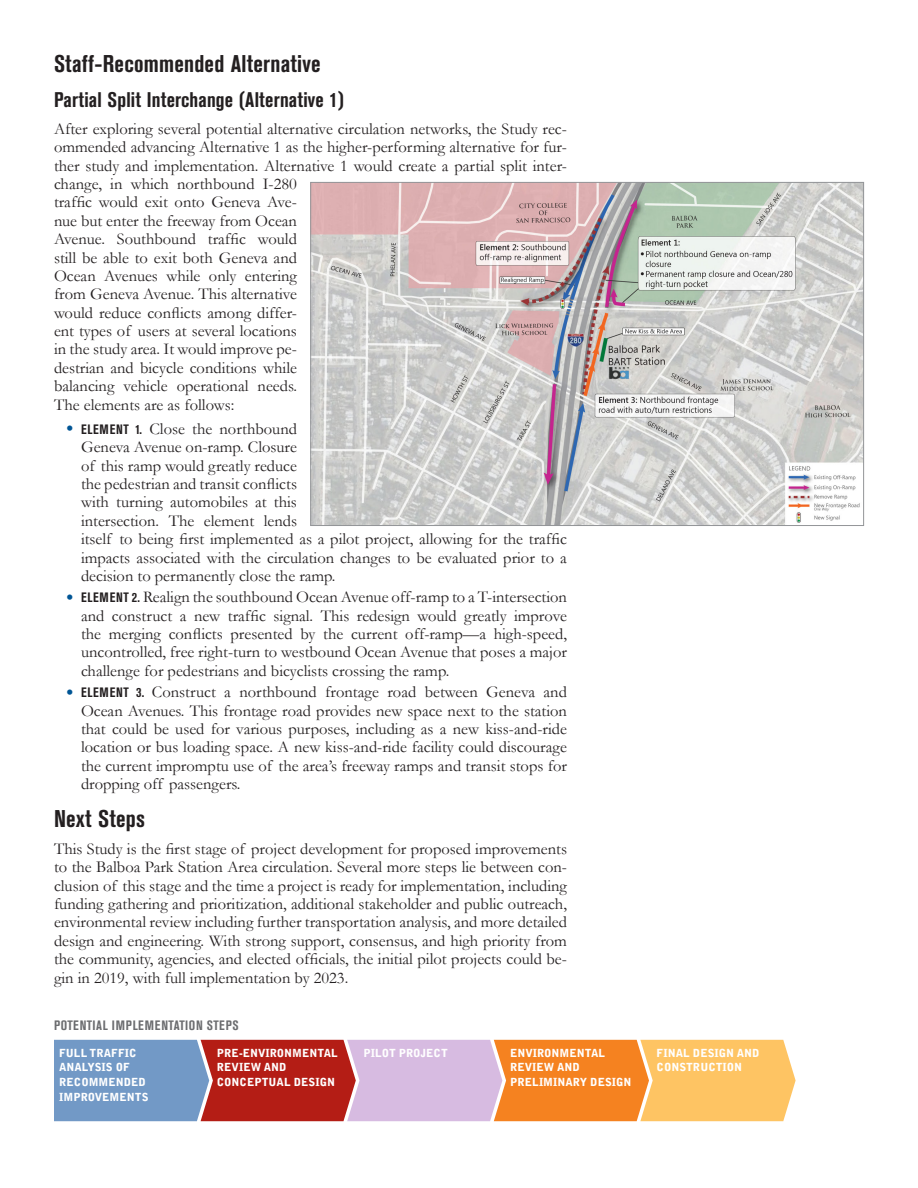
<style>
.page{position:relative;width:918px;height:1188px;background:#fff}
.page>*{position:absolute;margin:0;border:0;box-sizing:border-box;transform-origin:0 0}
.Subhed{font:700 condensed 24px "Akzidenz Grotesk BE";letter-spacing:.01em;color:#231f20}
.Subhed-2{font:700 condensed 21px "Akzidenz Grotesk BE";letter-spacing:.01em;color:#231f20}
.Bulleted_list{font:16.5px/18.3px "Garamond";color:#231f20;text-align:justify}
.subhed{font:700 condensed 13.5px "Akzidenz Grotesk BE";letter-spacing:.045em;color:#6c6d70}
.timeline_segment_nam{font:900 11.1px/14.9px "Bell Gothic Std";color:#fff}
.s1{font-size:21px;color:#005595}
.s2{font-family:"Akzidenz Grotesk BE";font-weight:700;font-stretch:condensed;font-size:13.5px}
</style>
<div class="page">
<img style="left:313px;top:184px;width:549px;height:340px">
<svg style="left:54px;top:1040px;width:742px;height:81px;background:#ca8e77"></svg>
<p class="Subhed" style="left:54px;top:50px;width:268px">Staff-Recommended Alternative</p>
<p class="Subhed-2" style="left:54px;top:87px;width:292px">Partial Split Interchange (Alternative 1)</p>
<p class="Bulleted_list" style="left:54px;top:119px;width:515px;text-align:left">After exploring several potential alternative circulation networks, the Study rec&shy;ommended advancing Alternative 1 as the higher-performing alternative for fur&shy;ther study and implementation. Alternative 1 would create a partial split inter&shy;change, in which northbound I-280<br>traffic would exit onto Geneva Ave-<br>nue but enter the freeway from Ocean<br>Avenue. Southbound traffic would<br>still be able to exit both Geneva and<br>Ocean Avenues while only entering<br>from Geneva Avenue. This alternative<br>would reduce conflicts among differ-<br>ent types of users at several locations<br>in the study area. It would improve pe-<br>destrian and bicycle conditions while<br>balancing vehicle operational needs.<br>The elements are as follows:</p>
<p class="Bulleted_list" style="left:81px;top:419px;width:488px;text-align:left;text-indent:-15px"><span class="s1">•</span> <span class="s2">ELEMENT 1.</span> Close the northbound<br>Geneva Avenue on-ramp. Closure<br>of this ramp would greatly reduce<br>the pedestrian and transit conflicts<br>with turning automobiles at this<br>intersection. The element lends<br>itself to being first implemented as a pilot project, allowing for the traffic impacts associated with the circulation changes to be evaluated prior to a decision to permanently close the ramp.</p>
<p class="Bulleted_list" style="left:81px;top:587px;width:488px;text-indent:-15px"><span class="s1">•</span> <span class="s2">ELEMENT 2.</span> Realign the southbound Ocean Avenue off-ramp to a T-intersection and construct a new traffic signal. This redesign would greatly improve the merging conflicts presented by the current off-ramp—a high-speed, uncontrolled, free right-turn to westbound Ocean Avenue that poses a major challenge for pedestrians and bicyclists crossing the ramp.</p>
<p class="Bulleted_list" style="left:81px;top:682px;width:488px;text-indent:-15px"><span class="s1">•</span> <span class="s2">ELEMENT 3.</span> Construct a northbound frontage road between Geneva and Ocean Avenues. This frontage road provides new space next to the station that could be used for various purposes, including as a new kiss-and-ride location or bus loading space. A new kiss-and-ride facility could discourage the current impromptu use of the area’s freeway ramps and transit stops for dropping off passengers.</p>
<p class="Subhed" style="left:54px;top:804px;width:93px">Next Steps</p>
<p class="Bulleted_list" style="left:54px;top:839px;width:515px">This Study is the first stage of project development for proposed improvements to the Balboa Park Station Area circulation. Several more steps lie between con&shy;clusion of this stage and the time a project is ready for implementation, including funding gathering and prioritization, additional stakeholder and public outreach, environmental review including further transportation analysis, and more detailed design and engineering. With strong support, consensus, and high priority from the community, agencies, and elected officials, the initial pilot projects could be&shy;gin in 2019, with full implementation by 2023.</p>
<p class="subhed" style="left:54px;top:1018px;width:186px">POTENTIAL IMPLEMENTATION STEPS</p>
<p class="timeline_segment_nam" style="left:59px;top:1045px;width:91px">FULL TRAFFIC<br>ANALYSIS OF<br>RECOMMENDED<br>IMPROVEMENTS</p>
<p class="timeline_segment_nam" style="left:217px;top:1045px;width:123px">PRE-ENVIRONMENTAL<br>REVIEW AND<br>CONCEPTUAL DESIGN</p>
<p class="timeline_segment_nam" style="left:363px;top:1045px;width:86px">PILOT PROJECT</p>
<p class="timeline_segment_nam" style="left:510px;top:1045px;width:123px">ENVIRONMENTAL<br>REVIEW AND<br>PRELIMINARY DESIGN</p>
<p class="timeline_segment_nam" style="left:657px;top:1045px;width:104px">FINAL DESIGN AND<br>CONSTRUCTION</p>
</div>
